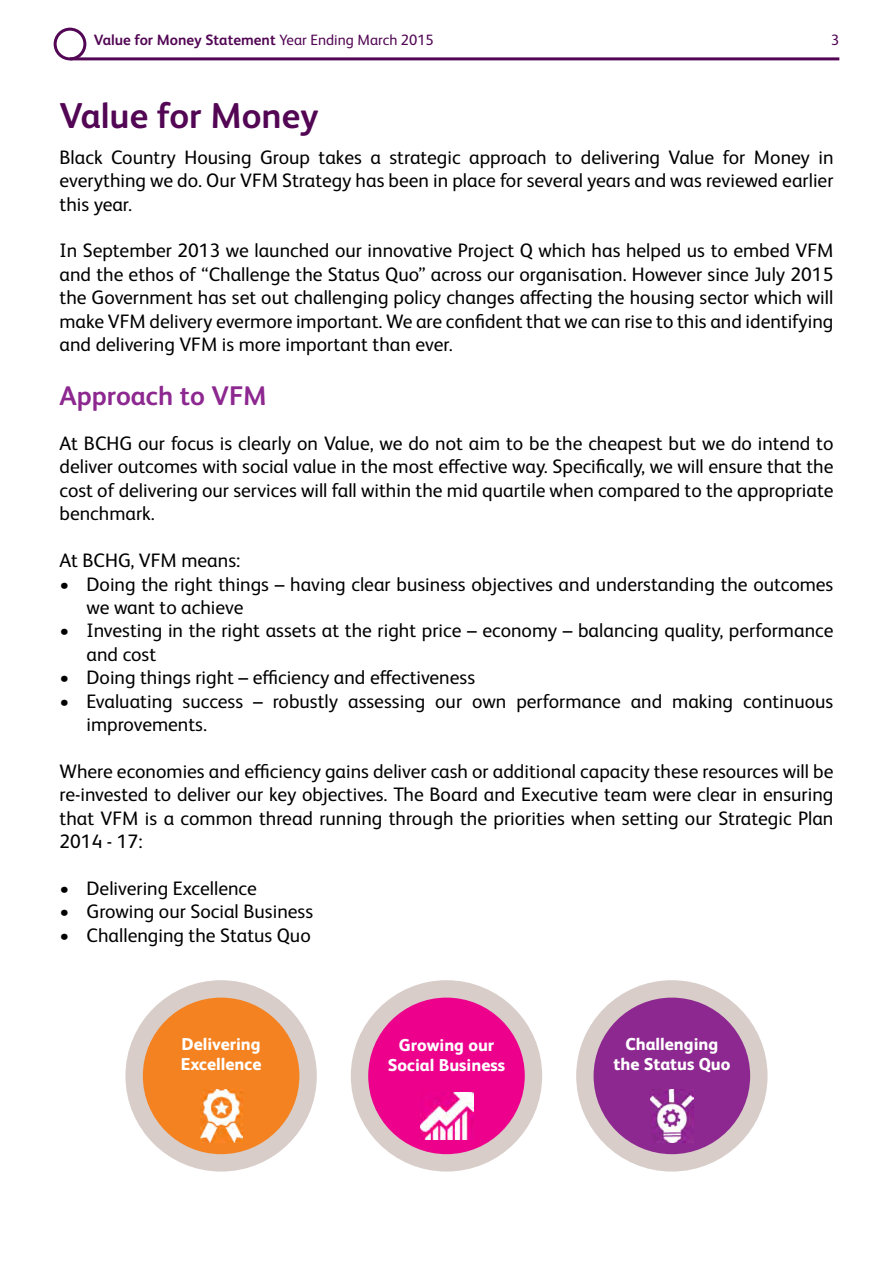
<style>
.page{position:relative;width:893px;height:1263px;background:#fff}
.page>*{position:absolute;margin:0;border:0;box-sizing:border-box;transform-origin:0 0}
.t1{font:700 36px "FS Albert Pro";color:#520654}
.t2{font:700 27px "FS Albert Pro";color:#8d2890}
.t3{font:19.5px/23.4px "FS Albert Pro";color:#000;text-align:justify}
.t4{font:800 17.25px/20.5px "FS Albert Pro";color:#fff;text-align:center}
.t5{font:700 15px "FS Albert Pro";color:#520654}
.t6{font:15px "FS Albert Pro";color:#520654}
.s1{font-weight:400}
</style>
<div class="page">
<div style="left:125px;top:980px;width:192px;height:191px;background:#d8cdc9;border-radius:50%"></div>
<div style="left:143px;top:997px;width:156px;height:157px;background:#f58220;border-radius:50%"></div>
<img style="left:201px;top:1090px;width:42px;height:52px">
<div style="left:351px;top:980px;width:191px;height:191px;background:#d8cdc9;border-radius:50%"></div>
<div style="left:368px;top:997px;width:157px;height:157px;background:#ec008c;border-radius:50%"></div>
<img style="left:421px;top:1092px;width:52px;height:47px">
<div style="left:576px;top:980px;width:191px;height:191px;background:#d8cdc9;border-radius:50%"></div>
<div style="left:594px;top:997px;width:156px;height:157px;background:#8d2890;border-radius:50%"></div>
<img style="left:650px;top:1090px;width:43px;height:52px">
<div style="left:54px;top:28px;width:32px;height:32px;border:3px solid #520654;border-radius:50%"></div>
<hr style="left:70px;top:57px;width:769px;height:3px;background:#520654">
<p class="t5" style="left:94px;top:29px;width:341px">Value for Money Statement <span class="s1">Year Ending March 2015</span></p>
<p class="t6" style="left:831px;top:29px;width:10px">3</p>
<h1 class="t1" style="left:60px;top:90px;width:261px">Value for Money</h1>
<p class="t3" style="left:60px;top:144px;width:775px">Black Country Housing Group takes a strategic approach to delivering Value for Money in everything we do. Our VFM Strategy has been in place for several years and was reviewed earlier this year.</p>
<p class="t3" style="left:60px;top:238px;width:775px">In September 2013 we launched our innovative Project Q which has helped us to embed VFM and the ethos of “Challenge the Status Quo” across our organisation. However since July 2015 the Government has set out challenging policy changes affecting the housing sector which will make VFM delivery evermore important. We are confident that we can rise to this and identifying and delivering VFM is more important than ever.</p>
<h2 class="t2" style="left:60px;top:377px;width:209px">Approach to VFM</h2>
<p class="t3" style="left:60px;top:430px;width:775px">At BCHG our focus is clearly on Value, we do not aim to be the cheapest but we do intend to deliver outcomes with social value in the most effective way. Specifically, we will ensure that the cost of delivering our services will fall within the mid quartile when compared to the appropriate benchmark.</p>
<p class="t3" style="left:60px;top:547px;width:182px">At BCHG, VFM means:</p>
<p class="t3" style="left:87px;top:571px;width:748px;text-indent:-27px">• Doing the right things – having clear business objectives and understanding the outcomes we want to achieve</p>
<p class="t3" style="left:87px;top:617px;width:748px;text-indent:-27px">• Investing in the right assets at the right price – economy – balancing quality, performance and cost</p>
<p class="t3" style="left:60px;top:664px;width:417px">• Doing things right – efficiency and effectiveness</p>
<p class="t3" style="left:87px;top:688px;width:748px;text-indent:-27px">• Evaluating success – robustly assessing our own performance and making continuous improvements.</p>
<p class="t3" style="left:60px;top:758px;width:775px">Where economies and efficiency gains deliver cash or additional capacity these resources will be re-invested to deliver our key objectives. The Board and Executive team were clear in ensuring that VFM is a common thread running through the priorities when setting our Strategic Plan 2014 - 17:</p>
<p class="t3" style="left:60px;top:875px;width:199px">• Delivering Excellence</p>
<p class="t3" style="left:60px;top:898px;width:255px">• Growing our Social Business</p>
<p class="t3" style="left:60px;top:922px;width:253px">• Challenging the Status Quo</p>
<p class="t4" style="left:181px;top:1032px;width:82px;text-align:left">Delivering<br>Excellence</p>
<p class="t4" style="left:388px;top:1033px;width:119px">Growing our<br>Social Business</p>
<p class="t4" style="left:613px;top:1032px;width:118px">Challenging the Status Quo</p>
</div>
